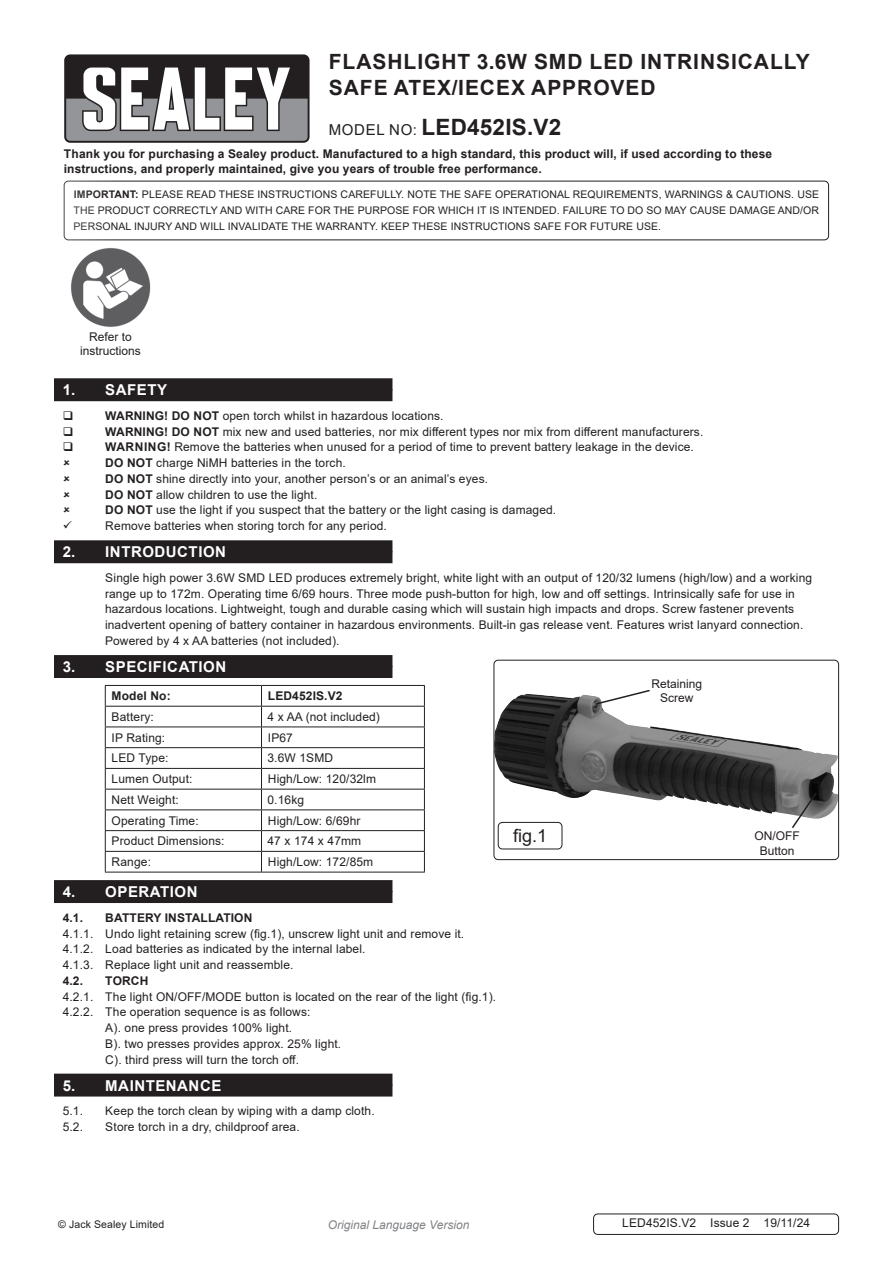
<style>
.page{position:relative;width:893px;height:1263px;background:#fff}
.page>*{position:absolute;margin:0;border:0;box-sizing:border-box;transform-origin:0 0}
.Instructions_Model_No{font:700 22.5px "Arial";letter-spacing:.01em;color:#231f20}
.Product_Description{font:700 21px/25.2px "Arial";letter-spacing:.045em;color:#231f20}
.t1{font:18px "Arial";color:#231f20}
.t2{font:700 15px "Arial";letter-spacing:.035em;color:#fff}
.Body_tabbed{font:12px/15.8px "Arial";letter-spacing:.01em;color:#231f20;text-align:center}
.Body{font:700 12px/15.8px "Arial";letter-spacing:.01em;color:#231f20}
.Body-2{font:12px "Arial";letter-spacing:.01em;color:#231f20}
.Body__Footer{font:12px "Arial";letter-spacing:.01em;color:#231f20}
.t3{font:italic 12px "Arial";color:#808285}
.Body__Justified__7pt{font:10.5px/15.8px "Arial";letter-spacing:.01em;color:#231f20;text-align:justify}
.s1{font-weight:400;font-size:15px}
.s2{font-weight:700}
</style>
<div class="page">
<div style="left:54px;top:389px;width:338px;height:12px;background:#231f20"></div>
<div style="left:54px;top:378px;width:338px;height:12px;background:#231f20"></div>
<div style="left:54px;top:551px;width:338px;height:12px;background:#231f20"></div>
<div style="left:54px;top:540px;width:338px;height:12px;background:#231f20"></div>
<div style="left:54px;top:666px;width:338px;height:12px;background:#231f20"></div>
<div style="left:54px;top:655px;width:338px;height:12px;background:#231f20"></div>
<div style="left:54px;top:891px;width:338px;height:12px;background:#231f20"></div>
<div style="left:54px;top:880px;width:338px;height:12px;background:#231f20"></div>
<div style="left:54px;top:1084px;width:338px;height:12px;background:#231f20"></div>
<div style="left:54px;top:1073px;width:338px;height:12px;background:#231f20"></div>
<div style="left:64px;top:54px;width:246px;height:89px;background:#231f20;border-radius:6px"></div>
<svg style="left:66px;top:68px;width:242px;height:73px"></svg>
<div style="left:64px;top:181px;width:765px;height:59px;border:1px solid #231f20;border-radius:4px"></div>
<img style="left:71px;top:248px;width:80px;height:79px">
<div style="left:498px;top:822px;width:64px;height:27px;border:1px solid #231f20;border-radius:4px"></div>
<img style="left:496px;top:694px;width:341px;height:125px">
<div style="left:494px;top:660px;width:345px;height:200px;border:1px solid #231f20;border-radius:4px"></div>
<svg style="left:595px;top:689px;width:56px;height:16px"></svg>
<svg style="left:790px;top:791px;width:28px;height:37px"></svg>
<div style="left:593px;top:1213px;width:246px;height:22px;border:1px solid #231f20;border-radius:4px"></div>
<hr style="left:105px;top:685px;width:156px;height:1px;background:#231f20">
<hr style="left:261px;top:685px;width:164px;height:1px;background:#231f20">
<hr style="left:105px;top:706px;width:156px;height:1px;background:#231f20">
<hr style="left:261px;top:706px;width:164px;height:1px;background:#231f20">
<hr style="left:105px;top:726px;width:156px;height:1px;background:#231f20">
<hr style="left:261px;top:726px;width:164px;height:1px;background:#231f20">
<hr style="left:105px;top:747px;width:156px;height:1px;background:#231f20">
<hr style="left:261px;top:747px;width:164px;height:1px;background:#231f20">
<hr style="left:105px;top:768px;width:156px;height:1px;background:#231f20">
<hr style="left:261px;top:768px;width:164px;height:1px;background:#231f20">
<hr style="left:105px;top:789px;width:156px;height:1px;background:#231f20">
<hr style="left:261px;top:789px;width:164px;height:1px;background:#231f20">
<hr style="left:105px;top:809px;width:156px;height:1px;background:#231f20">
<hr style="left:261px;top:809px;width:164px;height:1px;background:#231f20">
<hr style="left:105px;top:830px;width:156px;height:1px;background:#231f20">
<hr style="left:261px;top:830px;width:164px;height:1px;background:#231f20">
<hr style="left:105px;top:851px;width:156px;height:1px;background:#231f20">
<svg style="left:105px;top:686px;width:1px;height:186px"></svg>
<hr style="left:261px;top:851px;width:164px;height:1px;background:#231f20">
<svg style="left:261px;top:686px;width:1px;height:186px"></svg>
<svg style="left:424px;top:686px;width:1px;height:186px"></svg>
<hr style="left:105px;top:872px;width:156px;height:1px;background:#231f20">
<hr style="left:261px;top:872px;width:164px;height:1px;background:#231f20">
<p class="Product_Description" style="left:329px;top:50px;width:482px">FLASHLIGHT 3.6W SMD LED INTRINSICALLY<br>SAFE ATEX/IECEX APPROVED</p>
<p class="Instructions_Model_No" style="left:329px;top:111px;width:234px"><span class="s1">MODEL NO:</span> LED452IS.V2</p>
<p class="Body" style="left:64px;top:146px;width:710px">Thank you for purchasing a Sealey product. Manufactured to a high standard, this product will, if used according to these instructions, and properly maintained, give you years of trouble free performance.</p>
<p class="Body__Justified__7pt" style="left:74px;top:186px;width:747px"><span class="s2">IMPORTANT:</span> PLEASE READ THESE INSTRUCTIONS CAREFULLY. NOTE THE SAFE OPERATIONAL REQUIREMENTS, WARNINGS &amp; CAUTIONS. USE THE PRODUCT CORRECTLY AND WITH CARE FOR THE PURPOSE FOR WHICH IT IS INTENDED. FAILURE TO DO SO MAY CAUSE DAMAGE AND/OR PERSONAL INJURY AND WILL INVALIDATE THE WARRANTY. KEEP THESE INSTRUCTIONS SAFE FOR FUTURE USE.</p>
<p class="Body_tabbed" style="left:80px;top:329px;width:62px;line-height:14.4px">Refer to instructions</p>
<p class="t2" style="left:63px;top:379px;width:106px">1. SAFETY</p>
<p class="Body_tabbed" style="left:105px;top:408px;width:340px"><span class="s2">WARNING! DO NOT</span> open torch whilst in hazardous locations.</p>
<p class="Body_tabbed" style="left:105px;top:424px;width:600px"><span class="s2">WARNING! DO NOT</span> mix new and used batteries, nor mix different types nor mix from different manufacturers.</p>
<p class="Body_tabbed" style="left:105px;top:439px;width:590px"><span class="s2">WARNING!</span> Remove the batteries when unused for a period of time to prevent battery leakage in the device.</p>
<p class="Body_tabbed" style="left:105px;top:455px;width:242px"><span class="s2">DO NOT</span> charge NiMH batteries in the torch.</p>
<p class="Body_tabbed" style="left:105px;top:471px;width:384px"><span class="s2">DO NOT</span> shine directly into your, another person’s or an animal’s eyes.</p>
<p class="Body_tabbed" style="left:105px;top:487px;width:214px"><span class="s2">DO NOT</span> allow children to use the light.</p>
<p class="Body_tabbed" style="left:105px;top:502px;width:453px"><span class="s2">DO NOT</span> use the light if you suspect that the battery or the light casing is damaged.</p>
<p class="Body_tabbed" style="left:105px;top:518px;width:283px">Remove batteries when storing torch for any period.</p>
<p class="t2" style="left:63px;top:541px;width:165px">2. INTRODUCTION</p>
<p class="Body_tabbed" style="left:105px;top:570px;width:709px;text-align:left">Single high power 3.6W SMD LED produces extremely bright, white light with an output of 120/32 lumens (high/low) and a working range up to 172m. Operating time 6/69 hours. Three mode push-button for high, low and off settings. Intrinsically safe for use in hazardous locations. Lightweight, tough and durable casing which will sustain high impacts and drops. Screw fastener prevents inadvertent opening of battery container in hazardous environments. Built-in gas release vent. Features wrist lanyard connection.<br>Powered by 4 x AA batteries (not included).</p>
<p class="t2" style="left:63px;top:656px;width:165px">3. SPECIFICATION</p>
<p class="Body" style="left:111px;top:688px;width:61px">Model No:</p>
<p class="Body" style="left:268px;top:688px;width:76px">LED452IS.V2</p>
<p class="Body-2" style="left:111px;top:708px;width:44px">Battery:</p>
<p class="Body-2" style="left:267px;top:708px;width:114px">4 x AA (not included)</p>
<p class="Body-2" style="left:111px;top:729px;width:55px">IP Rating:</p>
<p class="Body-2" style="left:268px;top:729px;width:27px">IP67</p>
<p class="Body-2" style="left:111px;top:750px;width:58px">LED Type:</p>
<p class="Body-2" style="left:267px;top:750px;width:67px">3.6W 1SMD</p>
<p class="Body-2" style="left:111px;top:771px;width:83px">Lumen Output:</p>
<p class="Body-2" style="left:268px;top:771px;width:110px">High/Low: 120/32lm</p>
<p class="Body-2" style="left:111px;top:791px;width:69px">Nett Weight:</p>
<p class="Body-2" style="left:267px;top:791px;width:38px">0.16kg</p>
<p class="Body-2" style="left:111px;top:812px;width:89px">Operating Time:</p>
<p class="Body-2" style="left:268px;top:812px;width:94px">High/Low: 6/69hr</p>
<p class="Body-2" style="left:111px;top:833px;width:115px">Product Dimensions:</p>
<p class="Body-2" style="left:267px;top:833px;width:95px">47 x 174 x 47mm</p>
<p class="Body-2" style="left:111px;top:854px;width:41px">Range:</p>
<p class="Body-2" style="left:268px;top:854px;width:107px">High/Low: 172/85m</p>
<p class="t2" style="left:63px;top:881px;width:136px">4. OPERATION</p>
<p class="Body" style="left:63px;top:910px;width:22px">4.1.</p>
<p class="Body" style="left:105px;top:910px;width:149px">BATTERY INSTALLATION</p>
<p class="Body_tabbed" style="left:63px;top:925px;width:403px">4.1.1. Undo light retaining screw (fig.1), unscrew light unit and remove it.</p>
<p class="Body_tabbed" style="left:63px;top:941px;width:304px">4.1.2. Load batteries as indicated by the internal label.</p>
<p class="Body_tabbed" style="left:63px;top:957px;width:232px">4.1.3. Replace light unit and reassemble.</p>
<p class="Body" style="left:63px;top:973px;width:22px">4.2.</p>
<p class="Body" style="left:105px;top:973px;width:45px">TORCH</p>
<p class="Body_tabbed" style="left:63px;top:988px;width:435px">4.2.1. The light ON/OFF/MODE button is located on the rear of the light (fig.1).</p>
<p class="Body_tabbed" style="left:63px;top:1004px;width:249px">4.2.2. The operation sequence is as follows:</p>
<p class="Body_tabbed" style="left:105px;top:1020px;width:188px">A). one press provides 100% light.</p>
<p class="Body_tabbed" style="left:105px;top:1036px;width:238px">B). two presses provides approx. 25% light.</p>
<p class="Body_tabbed" style="left:105px;top:1051px;width:195px">C). third press will turn the torch off.</p>
<p class="t2" style="left:63px;top:1075px;width:160px">5. MAINTENANCE</p>
<p class="Body_tabbed" style="left:63px;top:1103px;width:22px">5.1.</p>
<p class="Body_tabbed" style="left:105px;top:1103px;width:271px">Keep the torch clean by wiping with a damp cloth.</p>
<p class="Body_tabbed" style="left:63px;top:1119px;width:22px">5.2.</p>
<p class="Body_tabbed" style="left:105px;top:1119px;width:196px">Store torch in a dry, childproof area.</p>
<p class="t1" style="left:513px;top:823px;width:36px">fig.1</p>
<p class="Body_tabbed" style="left:652px;top:676px;width:52px;line-height:14.4px">Retaining<br>Screw</p>
<p class="Body_tabbed" style="left:755px;top:829px;width:47px;line-height:14.4px">ON/OFF<br>Button</p>
<p class="Body__Justified__7pt" style="left:58px;top:1216px;width:108px">© Jack Sealey Limited</p>
<p class="t3" style="left:328px;top:1216px;width:143px">Original Language Version</p>
<p class="Body__Footer" style="left:622px;top:1215px;width:190px">LED452IS.V2 Issue 2 19/11/24</p>
</div>
